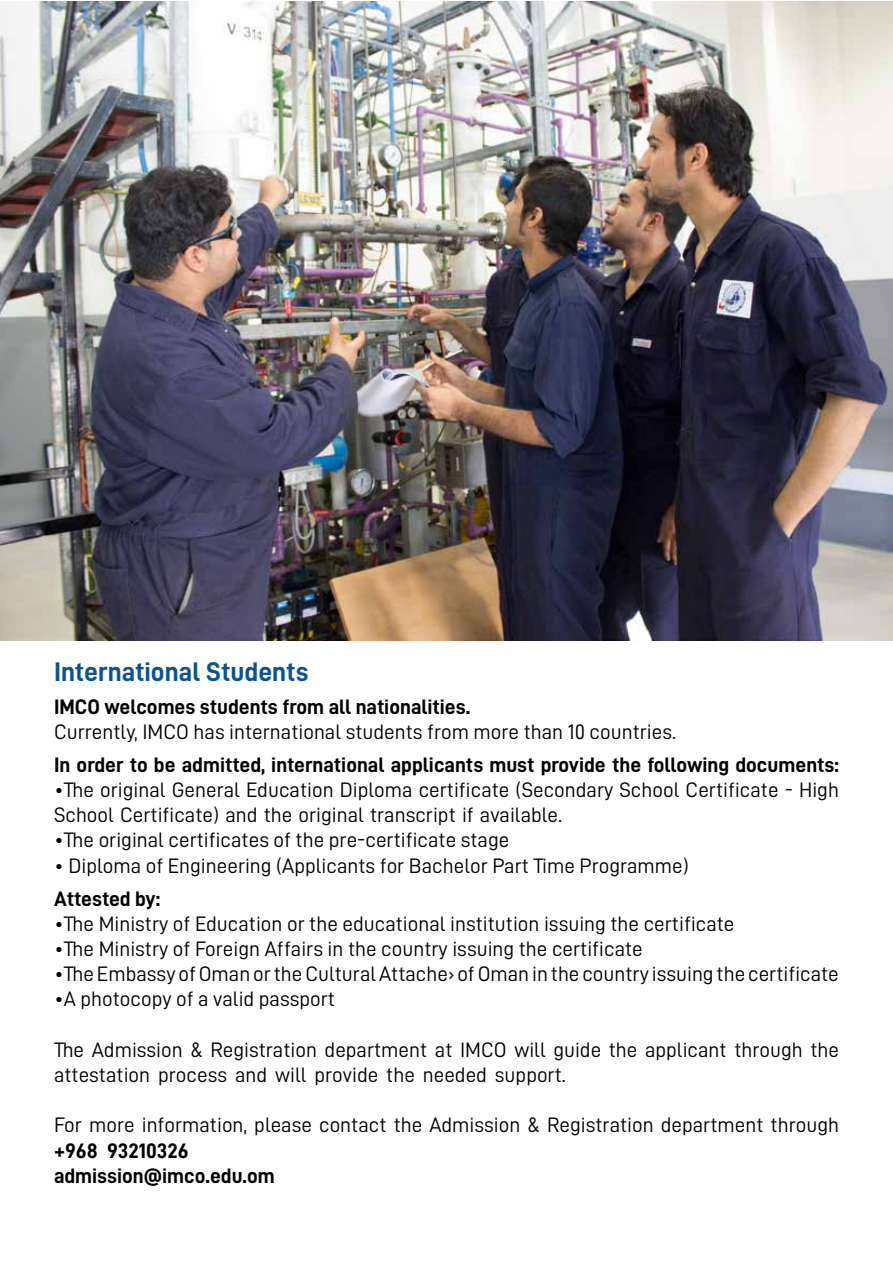
<style>
.page{position:relative;width:893px;height:1263px;background:#fff}
.page>*{position:absolute;margin:0;border:0;box-sizing:border-box;transform-origin:0 0}
.t1{font:27px "D DIN Bold";color:#0b5390}
.t2{font:21px/25.2px "D DIN";color:#000}
.t3{font:21px/25.2px "D DIN Bold";color:#000}
</style>
<div class="page">
<img style="left:0;top:1px;width:893px;height:640px">
<img style="left:0;top:0;width:1px;height:398px">
<p class="t1" style="left:54px;top:656px;width:256px">International Students</p>
<p class="t3" style="left:54px;top:693px;width:418px">IMCO welcomes students from all nationalities.</p>
<p class="t2" style="left:54px;top:718px;width:624px">Currently, IMCO has international students from more than 10 countries.</p>
<p class="t3" style="left:54px;top:751px;width:786px">In order to be admitted, international applicants must provide the following documents:</p>
<p class="t2" style="left:54px;top:777px;width:786px">•The original General Education Diploma certificate (Secondary School Certificate - High<br>School Certificate) and the original transcript if available.</p>
<p class="t2" style="left:54px;top:827px;width:457px">•The original certificates of the pre-certificate stage</p>
<p class="t2" style="left:54px;top:852px;width:636px">• Diploma of Engineering (Applicants for Bachelor Part Time Programme)</p>
<p class="t3" style="left:54px;top:885px;width:108px">Attested by:</p>
<p class="t2" style="left:54px;top:910px;width:682px">•The Ministry of Education or the educational institution issuing the certificate</p>
<p class="t2" style="left:54px;top:936px;width:590px">•The Ministry of Foreign Affairs in the country issuing the certificate</p>
<p class="t2" style="left:54px;top:961px;width:786px">•The Embassy of Oman or the Cultural Attache› of Oman in the country issuing the certificate</p>
<p class="t2" style="left:54px;top:986px;width:282px">•A photocopy of a valid passport</p>
<p class="t2" style="left:54px;top:1036px;width:786px">The Admission &amp; Registration department at IMCO will guide the applicant through the attestation process and will provide the needed support.</p>
<p class="t2" style="left:54px;top:1112px;width:787px">For more information, please contact the Admission &amp; Registration department through</p>
<p class="t3" style="left:54px;top:1137px;width:222px">+968 93210326 admission@imco.edu.om</p>
</div>
